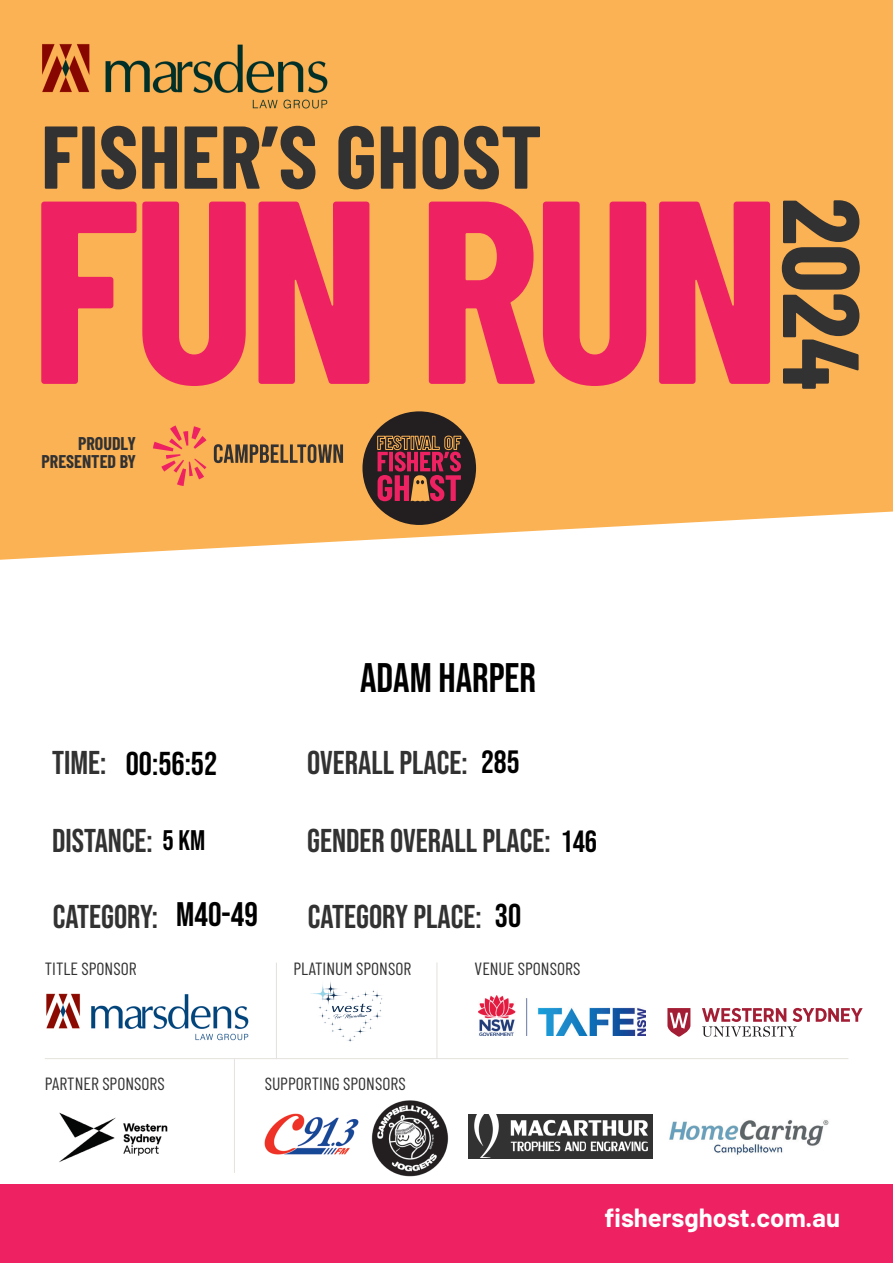
<style>
.page{position:relative;width:893px;height:1263px;background:#fff}
.page>*{position:absolute;margin:0;border:0;box-sizing:border-box;transform-origin:0 0}
.t1{font:700 108px "Barlow Condensed";color:#333233}
.t2{font:41.1px "Bebas Neue";color:#000}
.t3{font:33.9px "Bebas Neue";color:#000}
.t4{font:33px "Bebas Neue";color:#333233}
.t5{font:33px "Bebas Neue";color:#000}
.t6{font:28.2px "Bebas Neue";color:#000}
.t7{font:700 25.65px "Barlow";color:#fff}
.t8{font:700 18px/18px "Barlow Condensed";color:#333233;text-align:right}
.t9{font:17.7px "Barlow Condensed";color:#333233}
.s1{font-size:32.1px;color:#000}
.s2{font-size:30.6px;color:#000}
.s3{color:#000}
</style>
<div class="page">
<svg style="left:0;top:0;width:893px;height:560px;background:#fbb760"></svg>
<div style="left:0;top:1184px;width:893px;height:79px;background:#ee2263"></div>
<svg style="left:45px;top:126px;width:495px;height:63px;background:#8e6c42"></svg>
<img style="left:40px;top:40px;width:294px;height:74px">
<svg style="left:41px;top:202px;width:729px;height:184px;background:#f2575d"></svg>
<div style="left:362px;top:411px;width:114px;height:114px;background:#231f20;border-radius:50%"></div>
<svg style="left:377px;top:435px;width:84px;height:66px"></svg>
<svg style="left:214px;top:444px;width:129px;height:19px;background:#916e42"></svg>
<svg style="left:153px;top:425px;width:54px;height:61px;background:#f89157"></svg>
<svg style="left:702px;top:1008px;width:161px;height:29px"></svg>
<svg style="left:667px;top:1008px;width:23px;height:29px"></svg>
<img style="left:479px;top:996px;width:166px;height:40px">
<img style="left:265px;top:1114px;width:93px;height:40px">
<hr style="left:45px;top:1058px;width:803px;height:1px;background:#e4e3de">
<hr style="left:234px;top:1059px;width:1px;height:114px;background:#e4e3de">
<img style="left:46px;top:993px;width:203px;height:48px">
<hr style="left:276px;top:963px;width:1px;height:96px;background:#e4e3de">
<img style="left:371px;top:1100px;width:78px;height:76px">
<img style="left:311px;top:981px;width:72px;height:61px">
<div style="left:468px;top:1114px;width:184px;height:44px;background:#333233"></div>
<img style="left:474px;top:1114px;width:174px;height:43px">
<hr style="left:436px;top:962px;width:1px;height:97px;background:#e4e3de">
<img style="left:59px;top:1112px;width:109px;height:51px">
<img style="left:669px;top:1120px;width:160px;height:35px">
<p class="t8" style="left:41px;top:434px;width:96px">PROUDLY<br>PRESENTED BY</p>
<h1 class="t1" style="left:898px;top:198px;width:194px;rotate:90deg">2024</h1>
<p class="t2" style="left:360px;top:654px;width:178px">ADAM HARPER</p>
<p class="t4" style="left:52px;top:744px;width:56px">TIME:</p>
<p class="t4" style="left:307px;top:744px;width:214px">OVERALL PLACE: <span class="s1">285</span></p>
<p class="t5" style="left:126px;top:745px;width:93px">00:56:52</p>
<p class="t4" style="left:52px;top:821px;width:102px">DISTANCE:</p>
<p class="t4" style="left:307px;top:821px;width:291px">GENDER OVERALL PLACE: <span class="s2">146</span></p>
<p class="t6" style="left:163px;top:824px;width:44px">5 km</p>
<p class="t3" style="left:176px;top:895px;width:83px">M40-49</p>
<p class="t4" style="left:53px;top:898px;width:107px">CATEGORY:</p>
<p class="t4" style="left:308px;top:898px;width:215px">CATEGORY PLACE: <span class="s3">30</span></p>
<p class="t9" style="left:45px;top:956px;width:93px">TITLE SPONSOR</p>
<p class="t9" style="left:293px;top:956px;width:119px">PLATINUM SPONSOR</p>
<p class="t9" style="left:45px;top:1070px;width:121px">PARTNER SPONSORS</p>
<p class="t9" style="left:265px;top:1070px;width:142px">SUPPORTING SPONSORS</p>
<p class="t9" style="left:475px;top:956px;width:107px">VENUE SPONSORS</p>
<p class="t7" style="left:604px;top:1199px;width:237px">fishersghost.com.au</p>
</div>
